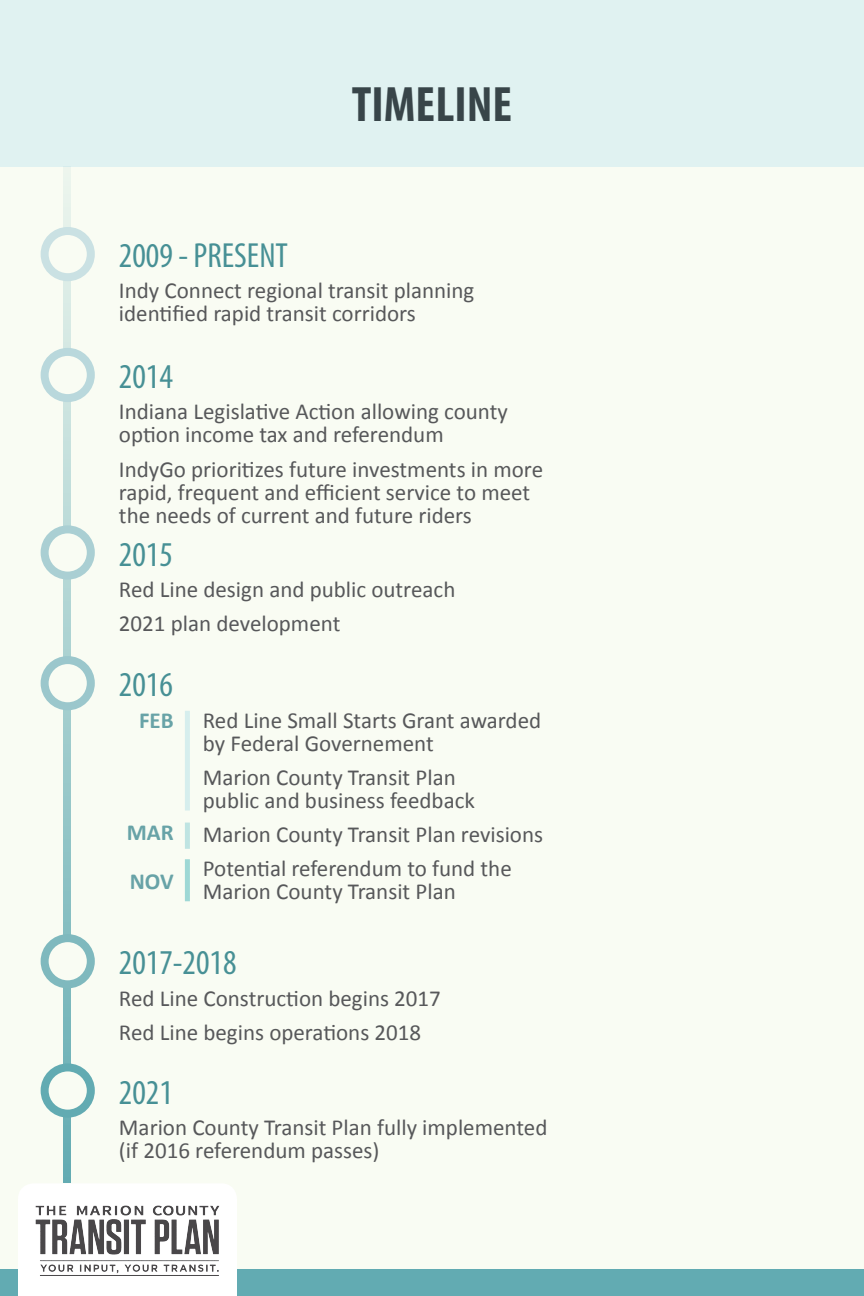
<style>
.page{position:relative;width:864px;height:1296px;background:#f9fcf3}
.page>*{position:absolute;margin:0;border:0;box-sizing:border-box;transform-origin:0 0}
.t1{font:700 condensed 50px "Myriad Pro";color:#384549}
.t2{font:condensed 35px "Myriad Pro";color:#479095}
.t3{font:23px/23px "Calibri";color:#57585a}
.t4{font:700 23px "Calibri";color:#68a3a7}
</style>
<div class="page">
<div style="left:0;top:1269px;width:864px;height:27px;background:#62abb2"></div>
<div style="left:18px;top:1184px;width:219px;height:112px;background:#fff"></div>
<img style="left:35px;top:1204px;width:185px;height:72px">
<div style="left:0;top:0;width:864px;height:166px;background:#e0f2f1"></div>
<svg style="left:64px;top:166px;width:7px;height:1017px"></svg>
<div style="left:45px;top:231px;width:46px;height:46px;background:#f9fcf3;border-radius:50%"></div>
<div style="left:41px;top:227px;width:54px;height:54px;border:8px solid #cae1e3;border-radius:50%"></div>
<div style="left:45px;top:352px;width:46px;height:46px;background:#f9fcf3;border-radius:50%"></div>
<div style="left:41px;top:348px;width:54px;height:54px;border:8px solid #b9d8dc;border-radius:50%"></div>
<svg style="left:45px;top:529px;width:46px;height:47px"></svg>
<div style="left:41px;top:525px;width:54px;height:55px;border:8px solid #aacfd3;border-radius:50%"></div>
<svg style="left:45px;top:660px;width:46px;height:46px"></svg>
<div style="left:41px;top:656px;width:54px;height:54px;border:8px solid #9bc7cc;border-radius:50%"></div>
<svg style="left:45px;top:938px;width:46px;height:46px"></svg>
<div style="left:41px;top:934px;width:54px;height:54px;border:8px solid #7fb9be;border-radius:50%"></div>
<svg style="left:45px;top:1067px;width:46px;height:47px"></svg>
<div style="left:41px;top:1063px;width:54px;height:55px;border:8px solid #62abb2;border-radius:50%"></div>
<div style="left:185px;top:711px;width:5px;height:100px;background:#d6eeed"></div>
<div style="left:185px;top:823px;width:5px;height:26px;background:#bfe4e2"></div>
<div style="left:185px;top:859px;width:5px;height:42px;background:#9ed8d5"></div>
<p class="t1" style="left:352px;top:73px;width:162px">TIMELINE</p>
<p class="t2" style="left:119px;top:234px;width:171px">2009 - PRESENT</p>
<p class="t3" style="left:119px;top:279px;width:357px">Indy Connect regional transit planning identified rapid transit corridors</p>
<p class="t2" style="left:119px;top:355px;width:55px">2014</p>
<p class="t3" style="left:119px;top:400px;width:390px">Indiana Legislative Action allowing county option income tax and referendum</p>
<p class="t3" style="left:119px;top:458px;width:426px">IndyGo prioritizes future investments in more rapid, frequent and efficient service to meet the needs of current and future riders</p>
<p class="t2" style="left:119px;top:533px;width:55px">2015</p>
<p class="t3" style="left:119px;top:578px;width:338px">Red Line design and public outreach</p>
<p class="t3" style="left:119px;top:612px;width:223px">2021 plan development</p>
<p class="t2" style="left:119px;top:664px;width:55px">2016</p>
<p class="t3" style="left:203px;top:708px;width:340px">Red Line Small Starts Grant awarded by Federal Governement</p>
<p class="t3" style="left:203px;top:766px;width:273px">Marion County Transit Plan public and business feedback</p>
<p class="t3" style="left:203px;top:823px;width:342px">Marion County Transit Plan revisions</p>
<p class="t3" style="left:203px;top:857px;width:310px">Potential referendum to fund the<br>Marion County Transit Plan</p>
<p class="t4" style="left:139px;top:706px;width:36px">FEB</p>
<p class="t4" style="left:127px;top:817px;width:48px">MAR</p>
<p class="t4" style="left:130px;top:867px;width:45px">NOV</p>
<p class="t2" style="left:119px;top:942px;width:119px">2017-2018</p>
<p class="t3" style="left:119px;top:987px;width:323px">Red Line Construction begins 2017</p>
<p class="t3" style="left:119px;top:1021px;width:304px">Red Line begins operations 2018</p>
<p class="t2" style="left:119px;top:1071px;width:55px">2021</p>
<p class="t3" style="left:119px;top:1116px;width:430px">Marion County Transit Plan fully implemented (if 2016 referendum passes)</p>
</div>
